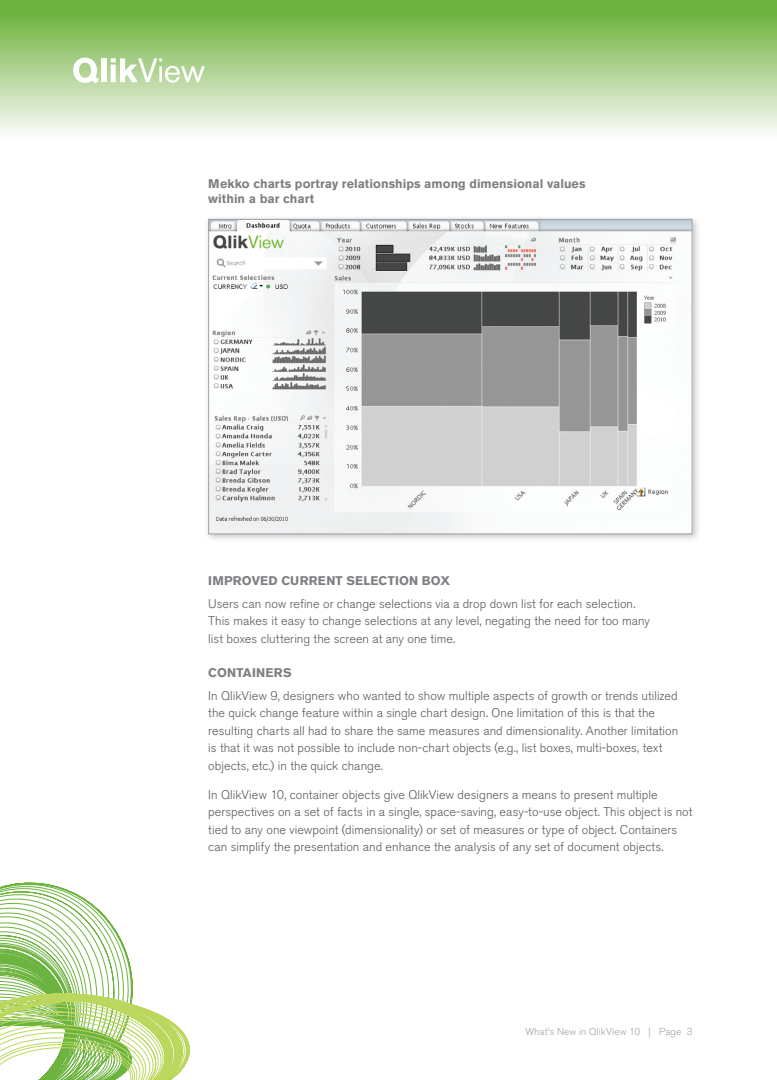
<style>
.page{position:relative;width:777px;height:1080px;background:#fff}
.page>*{position:absolute;margin:0;border:0;box-sizing:border-box;transform-origin:0 0}
.Body_Text{font:300 12.5px/17.5px "Akzidenz Grotesk BQ";letter-spacing:.005em;color:#5a5a5d}
.Figure_Titles{font:700 12.5px/15px "Akzidenz Grotesk BQ";letter-spacing:.005em;color:#7e8083}
.Subhead2{font:700 12.5px "Akzidenz Grotesk BQ";letter-spacing:.015em;color:#7e8083}
.t1{font:300 10px "Akzidenz Grotesk BQ";letter-spacing:.01em;color:#a0a1a5}
</style>
<div class="page">
<svg style="left:0;top:882px;width:190px;height:198px"></svg>
<div style="left:0;top:0;width:776px;height:140px;background:linear-gradient(to bottom,#61ac2d,#fefcfb)"></div>
<div style="left:101px;top:58px;width:5px;height:24px;background:#fff"></div>
<svg style="left:111px;top:58px;width:94px;height:25px"></svg>
<svg style="left:73px;top:58px;width:26px;height:26px"></svg>
<div style="left:203px;top:214px;width:498px;height:329px;background:#231f20;opacity:.27"></div>
<img style="left:210px;top:221px;width:480px;height:311px">
<div style="left:208px;top:219px;width:484px;height:315px;border:1px solid #a0a1a5"></div>
<p class="Figure_Titles" style="left:208px;top:177px;width:378px">Mekko charts portray relationships among dimensional values within a bar chart</p>
<p class="Subhead2" style="left:208px;top:573px;width:243px">IMPROVED CURRENT SELECTION BOX</p>
<p class="Body_Text" style="left:208px;top:595px;width:443px">Users can now refine or change selections via a drop down list for each selection.<br>This makes it easy to change selections at any level, negating the need for too many list boxes cluttering the screen at any one time.</p>
<p class="Subhead2" style="left:208px;top:665px;width:85px">CONTAINERS</p>
<p class="Body_Text" style="left:208px;top:687px;width:471px">In QlikView 9, designers who wanted to show multiple aspects of growth or trends utilized the quick change feature within a single chart design. One limitation of this is that the resulting charts all had to share the same measures and dimensionality. Another limitation is that it was not possible to include non-chart objects (e.g., list boxes, multi-boxes, text objects, etc.) in the quick change.</p>
<p class="Body_Text" style="left:208px;top:786px;width:485px">In QlikView 10, container objects give QlikView designers a means to present multiple perspectives on a set of facts in a single, space-saving, easy-to-use object. This object is not tied to any one viewpoint (dimensionality) or set of measures or type of object. Containers can simplify the presentation and enhance the analysis of any set of document objects.</p>
<p class="t1" style="left:525px;top:1025px;width:169px">What’s New in QlikView 10 | Page 3</p>
</div>
